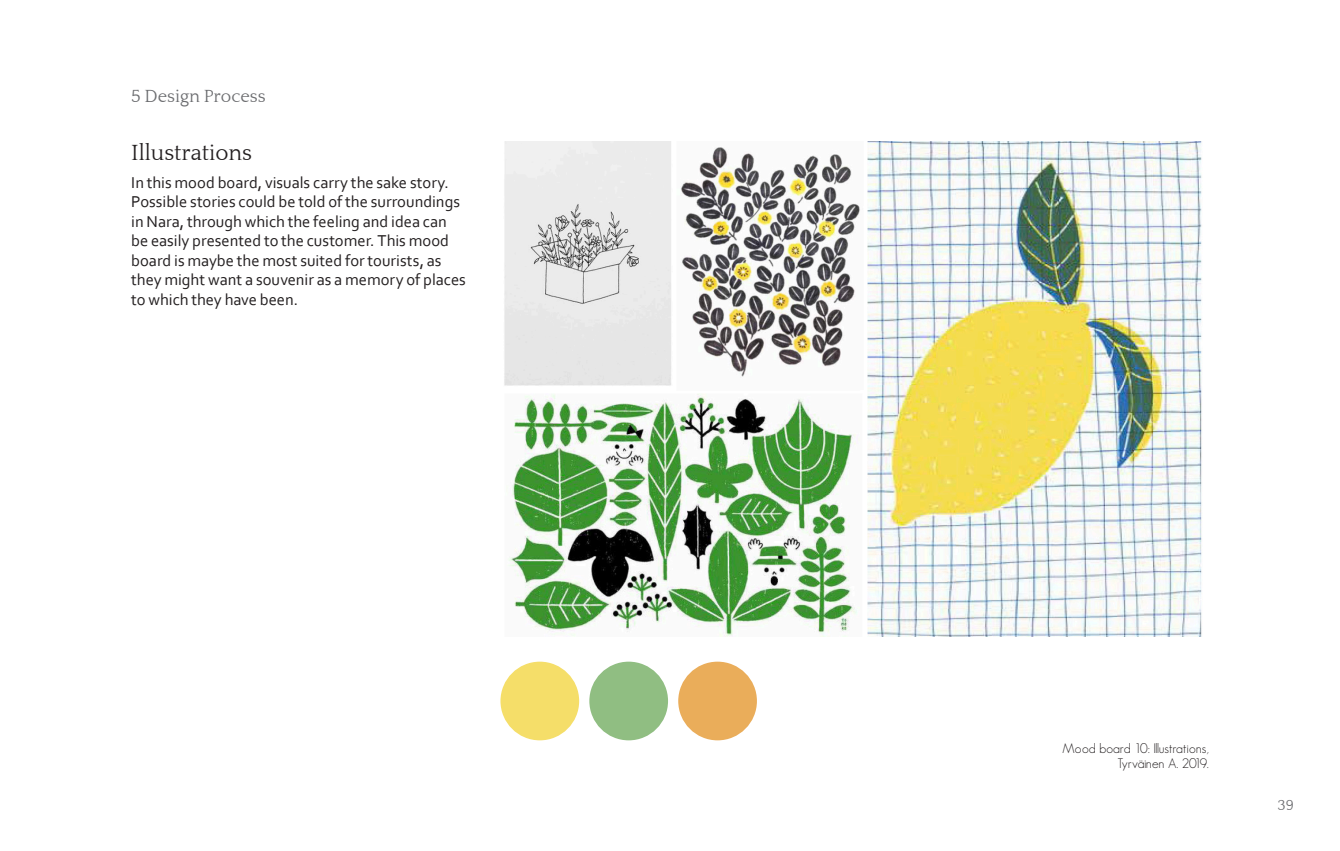
<style>
.page{position:relative;width:1340px;height:851px;background:#fff}
.page>*{position:absolute;margin:0;border:0;box-sizing:border-box;transform-origin:0 0}
.väliotsikko{font:22.5px "Quattrocento";color:#231f20}
.ylä_aihe_pieni{font:18px "Quattrocento";color:#6c6d70}
.leipis{font:16.5px/19.5px "Corbel";color:#231f20}
.t1{font:15px "Quattrocento";color:#6c6d70}
.kuvat{font:300 13.5px "Geosans";color:#231f20}
</style>
<div class="page">
<img style="left:504px;top:141px;width:698px;height:495px">
<div style="left:500px;top:661px;width:79px;height:79px;background:#f5de69;border-radius:50%"></div>
<div style="left:589px;top:661px;width:79px;height:79px;background:#90be82;border-radius:50%"></div>
<div style="left:678px;top:661px;width:79px;height:79px;background:#eaad5a;border-radius:50%"></div>
<p class="ylä_aihe_pieni" style="left:131px;top:86px;width:136px">5 Design Process</p>
<p class="väliotsikko" style="left:131px;top:140px;width:122px">Illustrations</p>
<p class="leipis" style="left:131px;top:172px;width:336px">In this mood board, visuals carry the sake story.<br>Possible stories could be told of the surroundings in Nara, through which the feeling and idea can be easily presented to the customer. This mood board is maybe the most suited for tourists, as they might want a souvenir as a memory of places to which they have been.</p>
<p class="kuvat" style="left:1062px;top:740px;width:148px">Mood board 10: Illustrations,</p>
<p class="kuvat" style="left:1117px;top:755px;width:93px">Tyrväinen A. 2019.</p>
<p class="t1" style="left:1277px;top:796px;width:18px">39</p>
</div>
